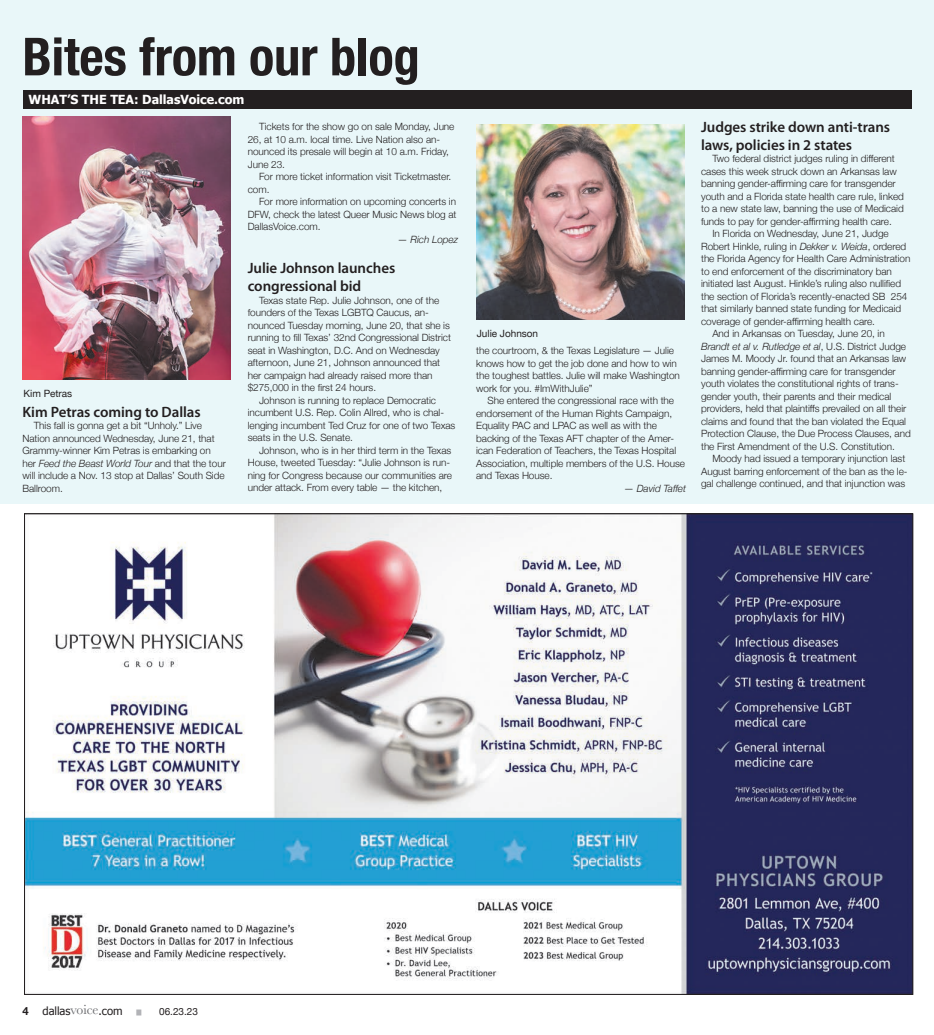
<style>
.page{position:relative;width:934px;height:1035px;background:#fff}
.page>*{position:absolute;margin:0;border:0;box-sizing:border-box;transform-origin:0 0}
.t1{font:700 condensed 52.5px "Helvetica Neue";letter-spacing:-.005em;color:#231f20}
.t2{font:600 15px/18px "Myriad Pro";letter-spacing:-.005em;color:#231f20}
.t3{font:700 12.5px "Tahoma";letter-spacing:-.005em;color:#fff}
.t4{font:11.25px "Tahoma";letter-spacing:-.005em;color:#231f20}
.t5{font:300 10px/12.5px "Helvetica Neue";letter-spacing:-.005em;color:#231f20}
.t6{font:italic 300 10px "Helvetica Neue";letter-spacing:-.005em;color:#231f20}
.t7{font:10px "Helvetica Neue";letter-spacing:-.005em;color:#231f20}
.t8{font:5px "Helvetica Neue";color:#b2b3b7}
.s1{font-style:italic}
.s2{font-style:normal}
.s3{font-family:"Helvetica Neue";font-weight:700}
.s4{font-family:"Baskerville";font-size:13.75px;color:#6c6d70}
</style>
<div class="page">
<div style="left:0;top:0;width:934px;height:504px;background:#e9f7f9"></div>
<div style="left:23px;top:90px;width:889px;height:18px;background:#231f20"></div>
<img style="left:22px;top:116px;width:208px;height:264px">
<img style="left:476px;top:124px;width:208px;height:195px">
<img style="left:26px;top:516px;width:885px;height:477px">
<h1 class="t1" style="left:22px;top:13px;width:399px">Bites from our blog</h1>
<p class="t3" style="left:29px;top:91px;width:217px">WHAT’S THE TEA: DallasVoice.com</p>
<p class="t7" style="left:24px;top:386px;width:50px">Kim Petras</p>
<h2 class="t2" style="left:22px;top:403px;width:180px">Kim Petras coming to Dallas</h2>
<p class="t5" style="left:22px;top:419px;width:205px;text-indent:11px">This fall is gonna get a bit “Unholy.” Live Nation announced Wednesday, June 21, that Grammy-winner Kim Petras is embarking on her <span class="s1">Feed the Beast World Tour</span> and that the tour will include a Nov. 13 stop at Dallas’ South Side Ballroom.</p>
<p class="t5" style="left:248px;top:120px;width:208px;text-indent:11px">Tickets for the show go on sale Monday, June 26, at 10 a.m. local time. Live Nation also an&shy;nounced its presale will begin at 10 a.m. Friday, June 23.</p>
<p class="t5" style="left:248px;top:170px;width:205px;text-indent:11px">For more ticket information visit Ticketmaster. com.</p>
<p class="t5" style="left:248px;top:195px;width:210px;text-align:justify;text-indent:11px">For more information on upcoming concerts in DFW, check the latest Queer Music News blog at DallasVoice.com.</p>
<p class="t6" style="left:398px;top:231px;width:62px">— Rich Lopez</p>
<h2 class="t2" style="left:248px;top:259px;width:149px">Julie Johnson launches congressional bid</h2>
<p class="t5" style="left:248px;top:293px;width:205px;text-indent:11px">Texas state Rep. Julie Johnson, one of the founders of the Texas LGBTQ Caucus, an&shy;nounced Tuesday morning, June 20, that she is running to fill Texas’ 32nd Congressional District seat in Washington, D.C. And on Wednesday afternoon, June 21, Johnson announced that her campaign had already raised more than $275,000 in the first 24 hours.</p>
<p class="t5" style="left:248px;top:393px;width:209px;text-indent:11px">Johnson is running to replace Democratic incumbent U.S. Rep. Colin Allred, who is chal&shy;lenging incumbent Ted Cruz for one of two Texas seats in the U.S. Senate.</p>
<p class="t5" style="left:248px;top:443px;width:206px;text-indent:11px">Johnson, who is in her third term in the Texas House, tweeted Tuesday: “Julie Johnson is run&shy;ning for Congress because our communities are under attack. From every table — the kitchen,</p>
<p class="t7" style="left:477px;top:326px;width:63px">Julie Johnson</p>
<p class="t5" style="left:476px;top:343px;width:205px">the courtroom, &amp; the Texas Legislature — Julie knows how to get the job done and how to win the toughest battles. Julie will make Washington work for you. #ImWithJulie”</p>
<p class="t5" style="left:476px;top:393px;width:210px;text-indent:11px">She entered the congressional race with the endorsement of the Human Rights Campaign, Equality PAC and LPAC as well as with the backing of the Texas AFT chapter of the Amer&shy;ican Federation of Teachers, the Texas Hospital Association, multiple members of the U.S. House and Texas House.</p>
<p class="t6" style="left:624px;top:480px;width:64px">— David Taffet</p>
<h2 class="t2" style="left:701px;top:118px;width:191px">Judges strike down anti-trans laws, policies in 2 states</h2>
<p class="t5" style="left:712px;top:152px;width:184px">Two federal district judges ruling in different</p>
<p class="t5" style="left:701px;top:164px;width:197px">cases this week struck down an Arkansas law</p>
<p class="t5" style="left:701px;top:177px;width:196px">banning gender-affirming care for transgender</p>
<p class="t5" style="left:701px;top:189px;width:204px">youth and a Florida state health care rule, linked</p>
<p class="t5" style="left:701px;top:202px;width:204px">to a new state law, banning the use of Medicaid</p>
<p class="t5" style="left:701px;top:214px;width:192px">funds to pay for gender-affirming health care.</p>
<p class="t5" style="left:712px;top:227px;width:178px">In Florida on Wednesday, June 21, Judge</p>
<p class="t5" style="left:701px;top:239px;width:207px">Robert Hinkle, ruling in <span class="s1">Dekker v. Weida</span>, ordered</p>
<p class="t5" style="left:701px;top:252px;width:211px">the Florida Agency for Health Care Administration</p>
<p class="t5" style="left:701px;top:264px;width:192px">to end enforcement of the discriminatory ban</p>
<p class="t5" style="left:701px;top:277px;width:202px">initiated last August. Hinkle’s ruling also nullified</p>
<p class="t5" style="left:701px;top:289px;width:208px">the section of Florida’s recently-enacted SB 254</p>
<p class="t5" style="left:701px;top:302px;width:202px">that similarly banned state funding for Medicaid</p>
<p class="t5" style="left:701px;top:314px;width:175px">coverage of gender-affirming health care.</p>
<p class="t5" style="left:712px;top:327px;width:174px">And in Arkansas on Tuesday, June 20, in</p>
<p class="t6" style="left:701px;top:338px;width:206px">Brandt et al v. Rutledge et al<span class="s2">, U.S. District Judge</span></p>
<p class="t5" style="left:701px;top:352px;width:207px">James M. Moody Jr. found that an Arkansas law</p>
<p class="t5" style="left:701px;top:364px;width:196px">banning gender-affirming care for transgender</p>
<p class="t5" style="left:701px;top:377px;width:199px">youth violates the constitutional rights of trans-</p>
<p class="t5" style="left:701px;top:389px;width:192px">gender youth, their parents and their medical</p>
<p class="t5" style="left:701px;top:402px;width:207px">providers, held that plaintiffs prevailed on all their</p>
<p class="t5" style="left:701px;top:414px;width:206px">claims and found that the ban violated the Equal</p>
<p class="t5" style="left:701px;top:427px;width:211px">Protection Clause, the Due Process Clauses, and</p>
<p class="t5" style="left:701px;top:439px;width:195px">the First Amendment of the U.S. Constitution.</p>
<p class="t5" style="left:712px;top:452px;width:194px">Moody had issued a temporary injunction last</p>
<p class="t5" style="left:701px;top:464px;width:208px">August barring enforcement of the ban as the le-</p>
<p class="t5" style="left:701px;top:477px;width:206px">gal challenge continued, and that injunction was</p>
<p class="t4" style="left:22px;top:1003px;width:102px"><span class="s3">4</span> dallas<span class="s4">voice</span>.com</p>
<p class="t8" style="left:136px;top:1008px;width:6px">█</p>
<p class="t7" style="left:159px;top:1004px;width:40px">06.23.23</p>
</div>
